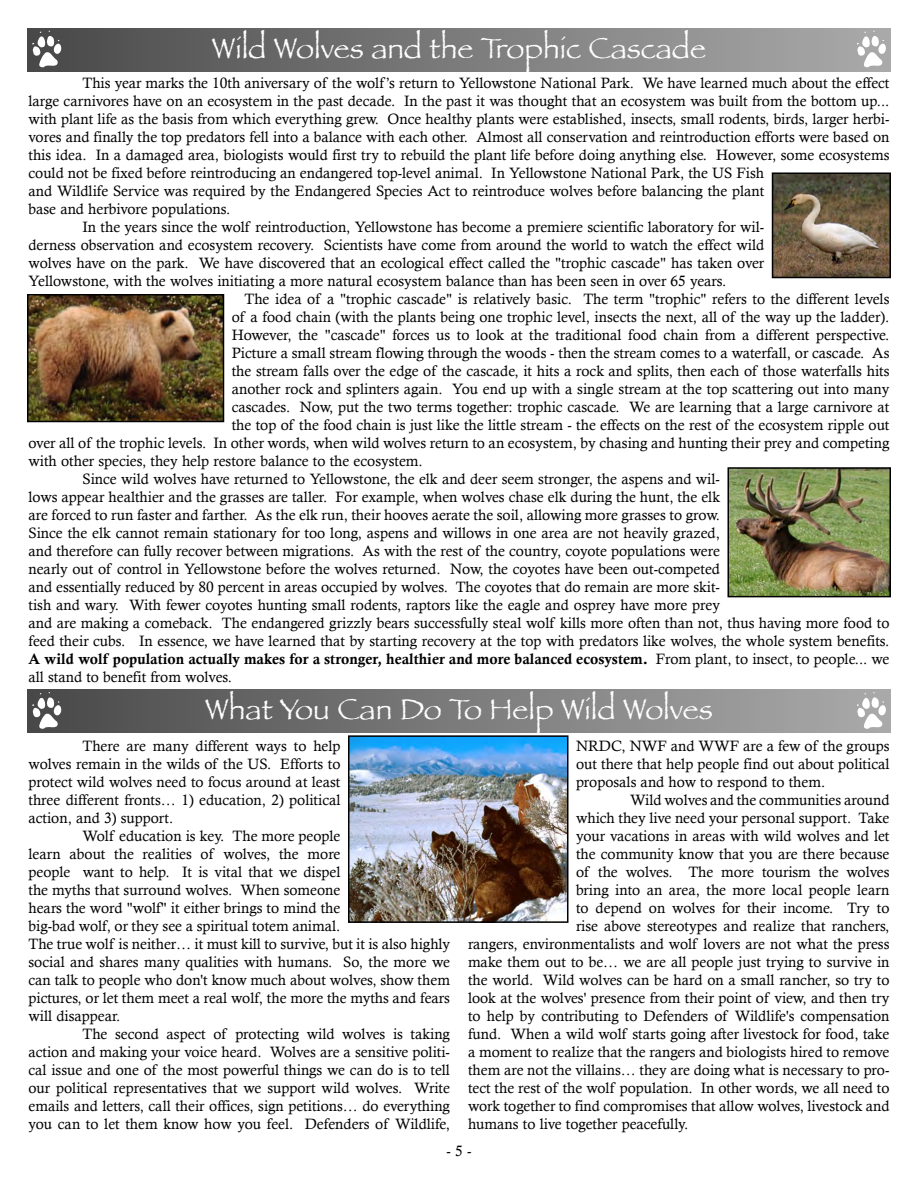
<style>
.page{position:relative;width:918px;height:1188px;background:#fff}
.page>*{position:absolute;margin:0;border:0;box-sizing:border-box;transform-origin:0 0}
.t1{font:30px "Papyrus";color:#fff}
.t2{font:15px/18px "Calisto";color:#000;text-align:justify}
.t3{font:15px "Calis MT Bol";color:#000}
.s1{font-family:"Calisto"}
</style>
<div class="page">
<div style="left:27px;top:28px;width:864px;height:43px;background:linear-gradient(to right,#4a4a4a,#ababab)"></div>
<div style="left:27px;top:689px;width:864px;height:43px;background:linear-gradient(to right,#4a4a4a,#ababab)"></div>
<img style="left:30px;top:297px;width:191px;height:122px">
<div style="left:27px;top:294px;width:197px;height:128px;border:2px solid #000"></div>
<img style="left:351px;top:738px;width:214px;height:182px">
<div style="left:348px;top:735px;width:220px;height:188px;border:2px solid #000"></div>
<img style="left:731px;top:470px;width:157px;height:124px">
<div style="left:728px;top:467px;width:163px;height:130px;border:2px solid #000"></div>
<img style="left:775px;top:175px;width:113px;height:100px">
<div style="left:772px;top:172px;width:119px;height:106px;border:2px solid #000"></div>
<svg style="left:857px;top:30px;width:29px;height:37px"></svg>
<svg style="left:32px;top:30px;width:30px;height:37px"></svg>
<svg style="left:857px;top:692px;width:29px;height:37px"></svg>
<svg style="left:32px;top:692px;width:30px;height:37px"></svg>
<h1 class="t1" style="left:212px;top:30px;width:496px">Wild Wolves and the Trophic Cascade</h1>
<p class="t2" style="left:82px;top:74px;width:809px">This year marks the 10th aniversary of the wolf’s return to Yellowstone National Park. We have learned much about the effect</p>
<p class="t2" style="left:28px;top:92px;width:862px">large carnivores have on an ecosystem in the past decade. In the past it was thought that an ecosystem was built from the bottom up...</p>
<p class="t2" style="left:28px;top:110px;width:862px">with plant life as the basis from which everything grew. Once healthy plants were established, insects, small rodents, birds, larger herbi-</p>
<p class="t2" style="left:28px;top:128px;width:862px">vores and finally the top predators fell into a balance with each other. Almost all conservation and reintroduction efforts were based on</p>
<p class="t2" style="left:29px;top:146px;width:863px">this idea. In a damaged area, biologists would first try to rebuild the plant life before doing anything else. However, some ecosystems</p>
<p class="t2" style="left:29px;top:164px;width:737px">could not be fixed before reintroducing an endangered top-level animal. In Yellowstone National Park, the US Fish</p>
<p class="t2" style="left:29px;top:182px;width:737px">and Wildlife Service was required by the Endangered Species Act to reintroduce wolves before balancing the plant</p>
<p class="t2" style="left:29px;top:200px;width:203px">base and herbivore populations.</p>
<p class="t2" style="left:83px;top:218px;width:683px">In the years since the wolf reintroduction, Yellowstone has become a premiere scientific laboratory for wil-</p>
<p class="t2" style="left:29px;top:236px;width:737px">derness observation and ecosystem recovery. Scientists have come from around the world to watch the effect wild</p>
<p class="t2" style="left:28px;top:254px;width:737px">wolves have on the park. We have discovered that an ecological effect called the "trophic cascade" has taken over</p>
<p class="t2" style="left:28px;top:272px;width:699px">Yellowstone, with the wolves initiating a more natural ecosystem balance than has been seen in over 65 years.</p>
<p class="t2" style="left:244px;top:290px;width:646px">The idea of a "trophic cascade" is relatively basic. The term "trophic" refers to the different levels</p>
<p class="t2" style="left:232px;top:308px;width:659px">of a food chain (with the plants being one trophic level, insects the next, all of the way up the ladder).</p>
<p class="t2" style="left:232px;top:326px;width:659px">However, the "cascade" forces us to look at the traditional food chain from a different perspective.</p>
<p class="t2" style="left:232px;top:344px;width:659px">Picture a small stream flowing through the woods - then the stream comes to a waterfall, or cascade. As</p>
<p class="t2" style="left:232px;top:362px;width:659px">the stream falls over the edge of the cascade, it hits a rock and splits, then each of those waterfalls hits</p>
<p class="t2" style="left:232px;top:380px;width:659px">another rock and splinters again. You end up with a single stream at the top scattering out into many</p>
<p class="t2" style="left:232px;top:398px;width:659px">cascades. Now, put the two terms together: trophic cascade. We are learning that a large carnivore at</p>
<p class="t2" style="left:232px;top:416px;width:659px">the top of the food chain is just like the little stream - the effects on the rest of the ecosystem ripple out</p>
<p class="t2" style="left:28px;top:434px;width:862px">over all of the trophic levels. In other words, when wild wolves return to an ecosystem, by chasing and hunting their prey and competing</p>
<p class="t2" style="left:28px;top:452px;width:396px">with other species, they help restore balance to the ecosystem.</p>
<p class="t2" style="left:82px;top:470px;width:639px">Since wild wolves have returned to Yellowstone, the elk and deer seem stronger, the aspens and wil-</p>
<p class="t2" style="left:28px;top:488px;width:693px">lows appear healthier and the grasses are taller. For example, when wolves chase elk during the hunt, the elk</p>
<p class="t2" style="left:29px;top:506px;width:693px">are forced to run faster and farther. As the elk run, their hooves aerate the soil, allowing more grasses to grow.</p>
<p class="t2" style="left:29px;top:524px;width:693px">Since the elk cannot remain stationary for too long, aspens and willows in one area are not heavily grazed,</p>
<p class="t2" style="left:29px;top:542px;width:693px">and therefore can fully recover between migrations. As with the rest of the country, coyote populations were</p>
<p class="t2" style="left:29px;top:560px;width:693px">nearly out of control in Yellowstone before the wolves returned. Now, the coyotes have been out-competed</p>
<p class="t2" style="left:29px;top:578px;width:693px">and essentially reduced by 80 percent in areas occupied by wolves. The coyotes that do remain are more skit-</p>
<p class="t2" style="left:29px;top:596px;width:693px">tish and wary. With fewer coyotes hunting small rodents, raptors like the eagle and osprey have more prey</p>
<p class="t2" style="left:29px;top:614px;width:863px">and are making a comeback. The endangered grizzly bears successfully steal wolf kills more often than not, thus having more food to</p>
<p class="t2" style="left:29px;top:632px;width:862px">feed their cubs. In essence, we have learned that by starting recovery at the top with predators like wolves, the whole system benefits.</p>
<p class="t3" style="left:29px;top:650px;width:862px">A wild wolf population actually makes for a stronger, healthier and more balanced ecosystem. <span class="s1">From plant, to insect, to people... we</span></p>
<p class="t2" style="left:29px;top:668px;width:205px">all stand to benefit from wolves.</p>
<h1 class="t1" style="left:205px;top:691px;width:509px">What You Can Do To Help Wild Wolves</h1>
<p class="t2" style="left:28px;top:737px;width:314px;text-indent:54px">There are many different ways to help wolves remain in the wilds of the US. Efforts to protect wild wolves need to focus around at least three different fronts… 1) education, 2) political action, and 3) support.</p>
<p class="t2" style="left:28px;top:827px;width:423px;text-align:left;text-indent:54px">Wolf education is key. The more people<br>learn about the realities of wolves, the more<br>people want to help. It is vital that we dispel<br>the myths that surround wolves. When someone<br>hears the word "wolf" it either brings to mind the<br>big-bad wolf, or they see a spiritual totem animal.<br>The true wolf is neither… it must kill to survive, but it is also highly social and shares many qualities with humans. So, the more we can talk to people who don't know much about wolves, show them pictures, or let them meet a real wolf, the more the myths and fears will disappear.</p>
<p class="t2" style="left:28px;top:1025px;width:423px;text-indent:54px">The second aspect of protecting wild wolves is taking action and making your voice heard. Wolves are a sensitive politi&shy;cal issue and one of the most powerful things we can do is to tell our political representatives that we support wild wolves. Write emails and letters, call their offices, sign petitions… do everything you can to let them know how you feel. Defenders of Wildlife,</p>
<p class="t2" style="left:576px;top:737px;width:315px">NRDC, NWF and WWF are a few of the groups out there that help people find out about political proposals and how to respond to them.</p>
<p class="t2" style="left:630px;top:791px;width:261px">Wild wolves and the communities around</p>
<p class="t2" style="left:576px;top:809px;width:315px">which they live need your personal support. Take</p>
<p class="t2" style="left:576px;top:827px;width:315px">your vacations in areas with wild wolves and let</p>
<p class="t2" style="left:576px;top:845px;width:315px">the community know that you are there because</p>
<p class="t2" style="left:576px;top:863px;width:315px">of the wolves. The more tourism the wolves</p>
<p class="t2" style="left:576px;top:881px;width:315px">bring into an area, the more local people learn</p>
<p class="t2" style="left:576px;top:899px;width:315px">to depend on wolves for their income. Try to</p>
<p class="t2" style="left:576px;top:917px;width:315px">rise above stereotypes and realize that ranchers,</p>
<p class="t2" style="left:468px;top:935px;width:423px">rangers, environmentalists and wolf lovers are not what the press</p>
<p class="t2" style="left:468px;top:953px;width:423px">make them out to be… we are all people just trying to survive in</p>
<p class="t2" style="left:468px;top:971px;width:423px">the world. Wild wolves can be hard on a small rancher, so try to</p>
<p class="t2" style="left:468px;top:989px;width:423px">look at the wolves' presence from their point of view, and then try</p>
<p class="t2" style="left:468px;top:1007px;width:423px">to help by contributing to Defenders of Wildlife's compensation</p>
<p class="t2" style="left:468px;top:1025px;width:423px">fund. When a wild wolf starts going after livestock for food, take</p>
<p class="t2" style="left:468px;top:1043px;width:423px">a moment to realize that the rangers and biologists hired to remove</p>
<p class="t2" style="left:468px;top:1061px;width:423px">them are not the villains… they are doing what is necessary to pro-</p>
<p class="t2" style="left:468px;top:1079px;width:423px">tect the rest of the wolf population. In other words, we all need to</p>
<p class="t2" style="left:468px;top:1097px;width:423px">work together to find compromises that allow wolves, livestock and</p>
<p class="t2" style="left:468px;top:1115px;width:222px">humans to live together peacefully.</p>
<p class="t2" style="left:447px;top:1142px;width:26px">- 5 -</p>
</div>
